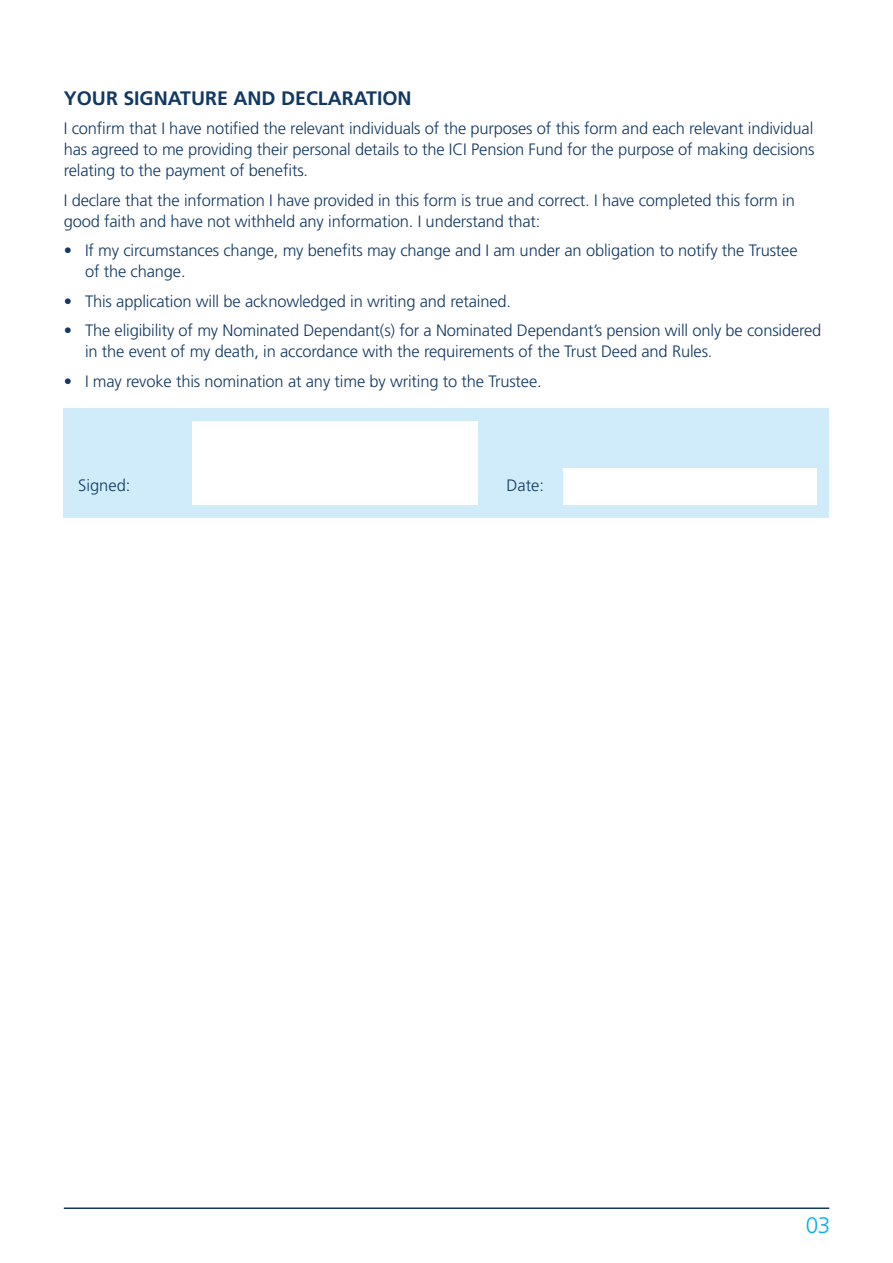
<style>
.page{position:relative;width:893px;height:1263px;background:#fff}
.page>*{position:absolute;margin:0;border:0;box-sizing:border-box;transform-origin:0 0}
.t1{font:300 22.5px "Frutiger LT Std";color:#00aeef}
.t2{font:700 19.5px "Frutiger LT Std";color:#113963}
.t3{font:300 16.5px/21px "Frutiger LT Std";letter-spacing:-.01em;color:#113963}
</style>
<div class="page">
<hr style="left:64px;top:1207px;width:765px;height:2px;background:#113963">
<div style="left:64px;top:408px;width:765px;height:110px;background:#d0ebf9"></div>
<div style="left:192px;top:421px;width:286px;height:84px;background:#fff"></div>
<div style="left:563px;top:468px;width:253px;height:37px;background:#fff"></div>
<p class="t2" style="left:64px;top:87px;width:349px">YOUR SIGNATURE AND DECLARATION</p>
<p class="t3" style="left:64px;top:118px;width:752px;text-align:justify">I confirm that I have notified the relevant individuals of the purposes of this form and each relevant individual has agreed to me providing their personal details to the ICI Pension Fund for the purpose of making decisions relating to the payment of benefits.</p>
<p class="t3" style="left:64px;top:190px;width:732px">I declare that the information I have provided in this form is true and correct. I have completed this form in good faith and have not withheld any information. I understand that:</p>
<p class="t3" style="left:85px;top:240px;width:714px;text-indent:-21px">• If my circumstances change, my benefits may change and I am under an obligation to notify the Trustee of the change.</p>
<p class="t3" style="left:64px;top:291px;width:449px">• This application will be acknowledged in writing and retained.</p>
<p class="t3" style="left:85px;top:320px;width:738px;text-indent:-21px">• The eligibility of my Nominated Dependant(s) for a Nominated Dependant’s pension will only be considered in the event of my death, in accordance with the requirements of the Trust Deed and Rules.</p>
<p class="t3" style="left:64px;top:371px;width:479px">• I may revoke this nomination at any time by writing to the Trustee.</p>
<p class="t3" style="left:78px;top:475px;width:54px">Signed:</p>
<p class="t3" style="left:506px;top:475px;width:39px">Date:</p>
<h1 class="t1" style="left:806px;top:1213px;width:26px">03</h1>
</div>
